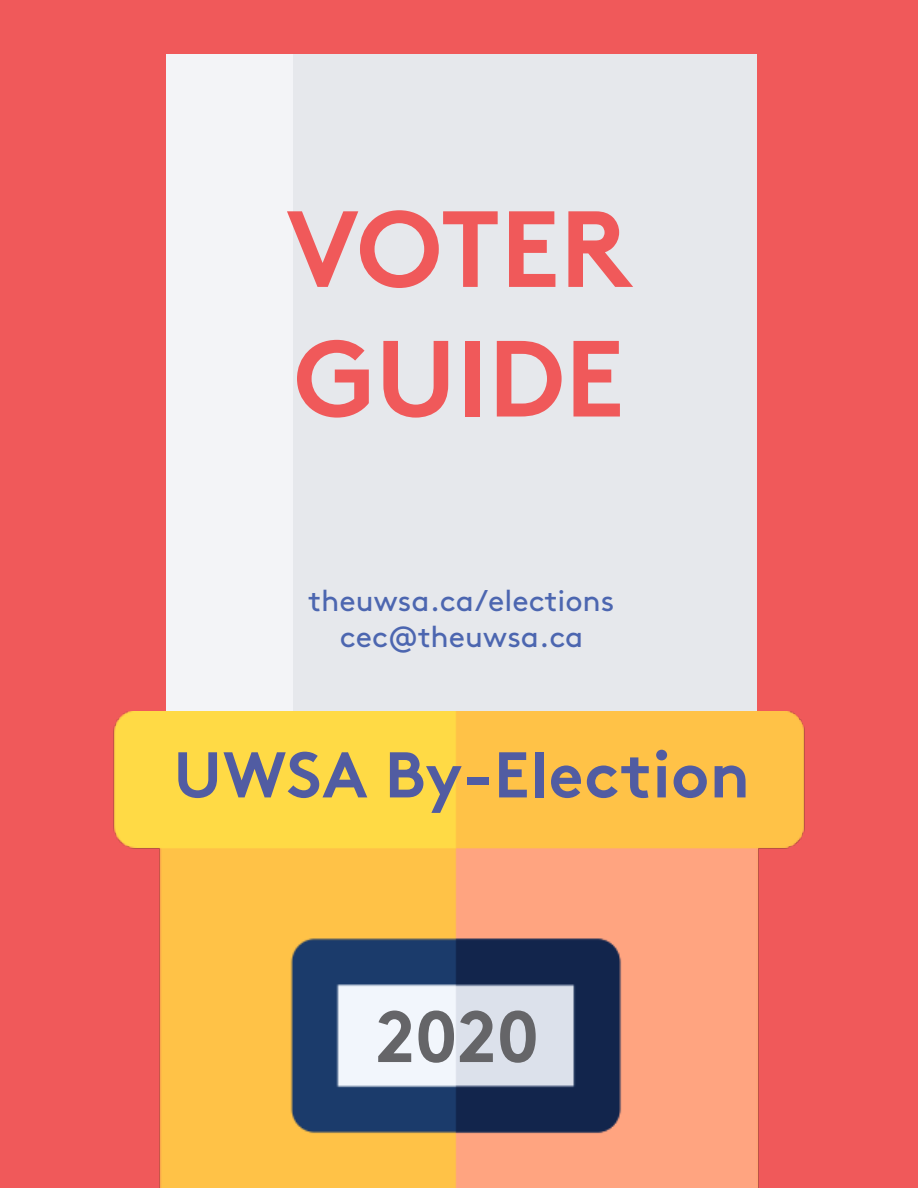
<style>
.page{position:relative;width:918px;height:1188px;background:#f0595a}
.page>*{position:absolute;margin:0;border:0;box-sizing:border-box;transform-origin:0 0}
.t1{font:700 108px "Brown";color:#f0595a}
.t2{font:700 72.6px "Brown";color:#656568}
.t3{font:700 64.5px "Brown";letter-spacing:.01em;color:#515ca2}
.t4{font:30px "Brown Std";color:#4c66b0}
</style>
<div class="page">
<div style="left:166px;top:54px;width:591px;height:698px;background:#e6e8ec"></div>
<div style="left:166px;top:54px;width:127px;height:698px;background:#f3f4f7"></div>
<img style="left:113px;top:712px;width:692px;height:476px">
<p class="t1" style="left:286px;top:162px;width:348px">VOTER</p>
<p class="t1" style="left:294px;top:291px;width:332px">GUIDE</p>
<p class="t4" style="left:309px;top:583px;width:307px">theuwsa.ca/elections</p>
<p class="t4" style="left:340px;top:619px;width:245px">cec@theuwsa.ca</p>
<p class="t3" style="left:174px;top:723px;width:578px">UWSA By-Election</p>
<p class="t2" style="left:375px;top:978px;width:166px">2020</p>
</div>
